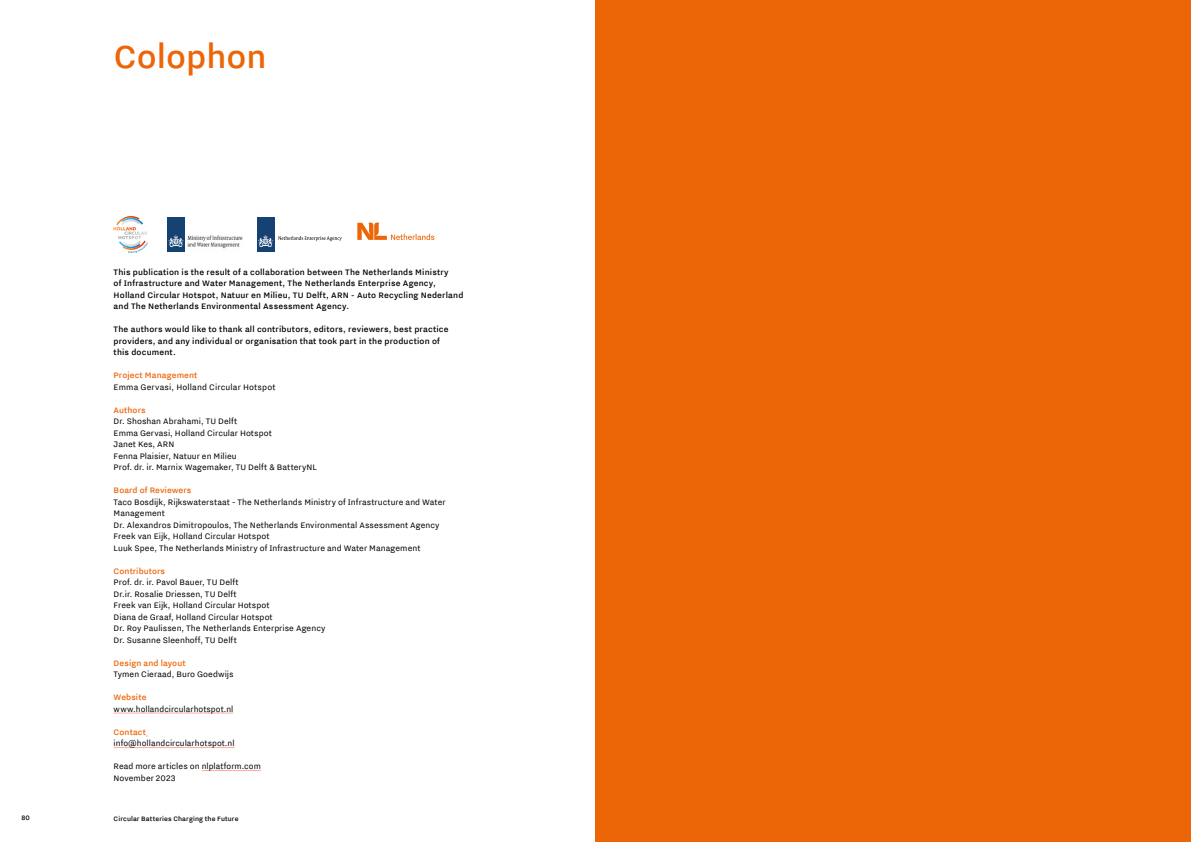
<style>
.page{position:relative;width:1191px;height:842px;background:#fff}
.page>*{position:absolute;margin:0;border:0;box-sizing:border-box;transform-origin:0 0}
.t1{font:500 40px "NL Nitti Grotesk";color:#ec6608}
.t2{font:10px/11.5px "NL Nitti Grotesk";letter-spacing:.005em;color:#000}
.t3{font:500 10px/11.5px "NL Nitti Grotesk";letter-spacing:.015em;color:#000}
.t4{font:500 10px "NL Nitti Grotesk";letter-spacing:.005em;color:#ec6608}
.t5{font:500 8px "NL Nitti Grotesk";letter-spacing:.015em;color:#000}
</style>
<div class="page">
<hr style="left:114px;top:713px;width:119px;height:1px;background:#ffab99">
<hr style="left:114px;top:747px;width:121px;height:1px;background:#ffab99">
<hr style="left:202px;top:770px;width:59px;height:1px;background:#ffab99">
<div style="left:595px;top:0;width:596px;height:842px;background:#ec6608"></div>
<svg style="left:113px;top:216px;width:35px;height:37px"></svg>
<svg style="left:357px;top:223px;width:77px;height:17px"></svg>
<div style="left:257px;top:217px;width:17px;height:35px;background:#154273"></div>
<svg style="left:258px;top:235px;width:84px;height:12px"></svg>
<div style="left:167px;top:217px;width:18px;height:35px;background:#154273"></div>
<svg style="left:168px;top:235px;width:15px;height:12px"></svg>
<img style="left:187px;top:236px;width:56px;height:13px">
<h1 class="t1" style="left:114px;top:33px;width:154px">Colophon</h1>
<p class="t3" style="left:114px;top:266px;width:351px">This publication is the result of a collaboration between The Netherlands Ministry<br>of Infrastructure and Water Management, The Netherlands Enterprise Agency, Holland Circular Hotspot, Natuur en Milieu, TU Delft, ARN - Auto Recycling Nederland and The Netherlands Environmental Assessment Agency.</p>
<p class="t3" style="left:114px;top:323px;width:336px">The authors would like to thank all contributors, editors, reviewers, best practice providers, and any individual or organisation that took part in the production of this document.</p>
<p class="t4" style="left:114px;top:369px;width:85px">Project Management</p>
<p class="t2" style="left:114px;top:381px;width:163px">Emma Gervasi, Holland Circular Hotspot</p>
<p class="t4" style="left:114px;top:404px;width:34px">Authors</p>
<p class="t2" style="left:114px;top:415px;width:205px">Dr. Shoshan Abrahami, TU Delft<br>Emma Gervasi, Holland Circular Hotspot<br>Janet Kes, ARN<br>Fenna Plaisier, Natuur en Milieu<br>Prof. dr. ir. Marnix Wagemaker, TU Delft &amp; BatteryNL</p>
<p class="t4" style="left:114px;top:484px;width:79px">Board of Reviewers</p>
<p class="t2" style="left:114px;top:496px;width:333px">Taco Bosdijk, Rijkswaterstaat - The Netherlands Ministry of Infrastructure and Water Management<br>Dr. Alexandros Dimitropoulos, The Netherlands Environmental Assessment Agency Freek van Eijk, Holland Circular Hotspot<br>Luuk Spee, The Netherlands Ministry of Infrastructure and Water Management</p>
<p class="t4" style="left:114px;top:565px;width:53px">Contributors</p>
<p class="t2" style="left:114px;top:576px;width:213px">Prof. dr. ir. Pavol Bauer, TU Delft<br>Dr.ir. Rosalie Driessen, TU Delft<br>Freek van Eijk, Holland Circular Hotspot<br>Diana de Graaf, Holland Circular Hotspot<br>Dr. Roy Paulissen, The Netherlands Enterprise Agency Dr. Susanne Sleenhoff, TU Delft</p>
<p class="t4" style="left:114px;top:657px;width:74px">Design and layout</p>
<p class="t2" style="left:114px;top:668px;width:122px">Tymen Cieraad, Buro Goedwijs</p>
<p class="t4" style="left:114px;top:691px;width:34px">Website</p>
<p class="t2" style="left:114px;top:703px;width:121px">www.hollandcircularhotspot.nl</p>
<p class="t4" style="left:114px;top:726px;width:34px">Contact</p>
<p class="t2" style="left:114px;top:737px;width:122px">info@hollandcircularhotspot.nl</p>
<p class="t2" style="left:114px;top:760px;width:149px">Read more articles on nlplatform.com<br>November 2023</p>
<p class="t5" style="left:22px;top:813px;width:10px">80</p>
<p class="t5" style="left:114px;top:814px;width:126px">Circular Batteries Charging the Future</p>
</div>
